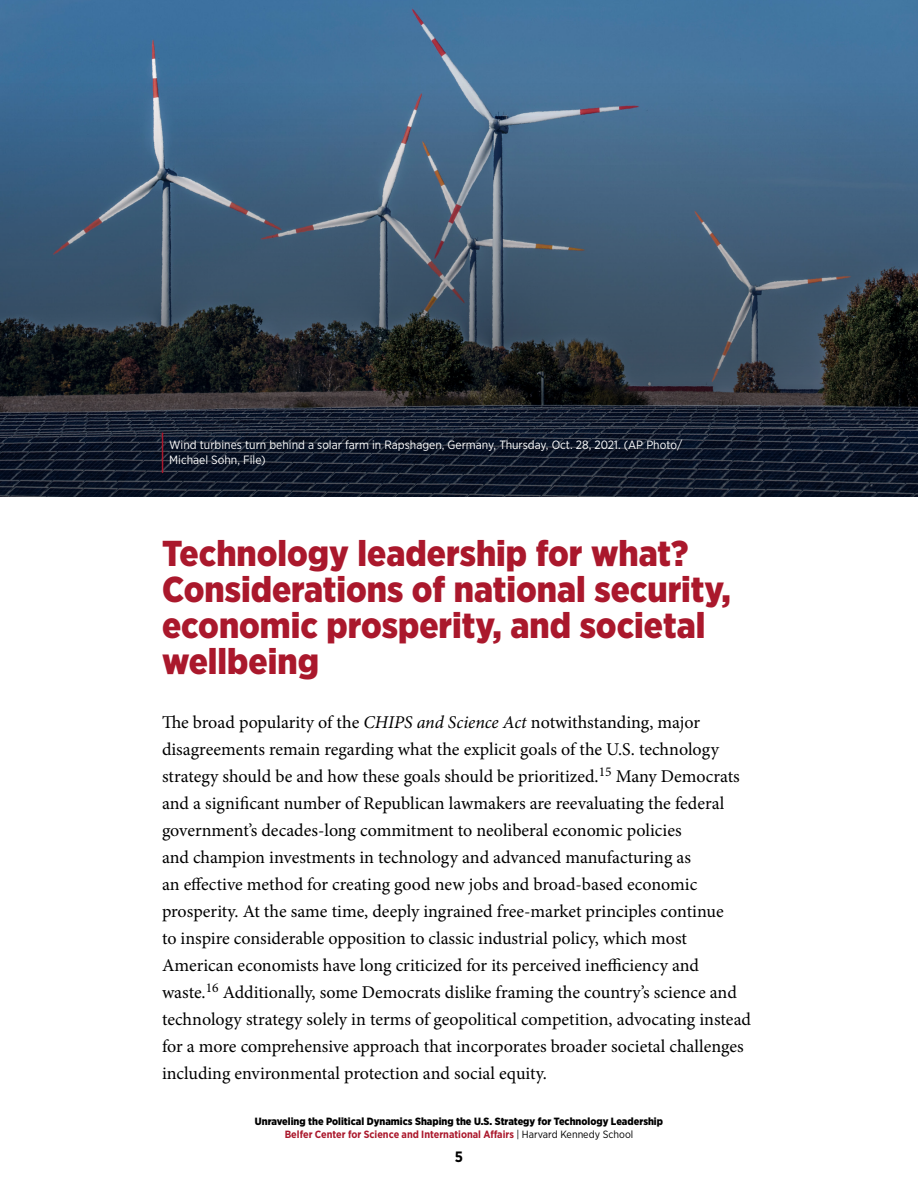
<style>
.page{position:relative;width:918px;height:1188px;background:#fff}
.page>*{position:absolute;margin:0;border:0;box-sizing:border-box;transform-origin:0 0}
.t1{font:900 36px/36px "Gotham Narrow";color:#aa182c}
.t2{font:18px/27px "Minion Pro";color:#000}
.t3{font:700 15px "Gotham Narrow";color:#000}
.Photo_caption{font:12px/15px "Gotham Narrow";color:#fff}
.t4{font:900 10.5px "Gotham Narrow";color:#000}
.t5{font:700 10.5px "Gotham Narrow";color:#aa182c}
.s1{font-style:italic}
.s2{font-weight:400;color:#000}
</style>
<div class="page">
<div style="left:0;top:0;width:918px;height:81px;background:#42759f"></div>
<svg style="left:0;top:81px;width:918px;height:415px;background:#34485c"></svg>
<hr style="left:162px;top:433px;width:1px;height:40px;background:#aa182c">
<p class="Photo_caption" style="left:169px;top:437px;width:514px">Wind turbines turn behind a solar farm in Rapshagen, Germany, Thursday, Oct. 28, 2021. (AP Photo/<br>Michael Sohn, File)</p>
<h1 class="t1" style="left:162px;top:535px;width:571px">Technology leadership for what?<br>Considerations of national security, economic prosperity, and societal wellbeing</h1>
<p class="t2" style="left:162px;top:708px;width:591px">The broad popularity of the <span class="s1">CHIPS and Science Act</span> notwithstanding, major disagreements remain regarding what the explicit goals of the U.S. technology strategy should be and how these goals should be prioritized.<sup>15</sup> Many Democrats and a significant number of Republican lawmakers are reevaluating the federal government’s decades-long commitment to neoliberal economic policies<br>and champion investments in technology and advanced manufacturing as<br>an effective method for creating good new jobs and broad-based economic prosperity. At the same time, deeply ingrained free-market principles continue<br>to inspire considerable opposition to classic industrial policy, which most American economists have long criticized for its perceived inefficiency and waste.<sup>16</sup> Additionally, some Democrats dislike framing the country’s science and technology strategy solely in terms of geopolitical competition, advocating instead for a more comprehensive approach that incorporates broader societal challenges including environmental protection and social equity.</p>
<p class="t4" style="left:255px;top:1114px;width:410px">Unraveling the Political Dynamics Shaping the U.S. Strategy for Technology Leadership</p>
<p class="t5" style="left:285px;top:1128px;width:350px">Belfer Center for Science and International Affairs <span class="s2">| Harvard Kennedy School</span></p>
<p class="t3" style="left:455px;top:1147px;width:10px">5</p>
</div>
